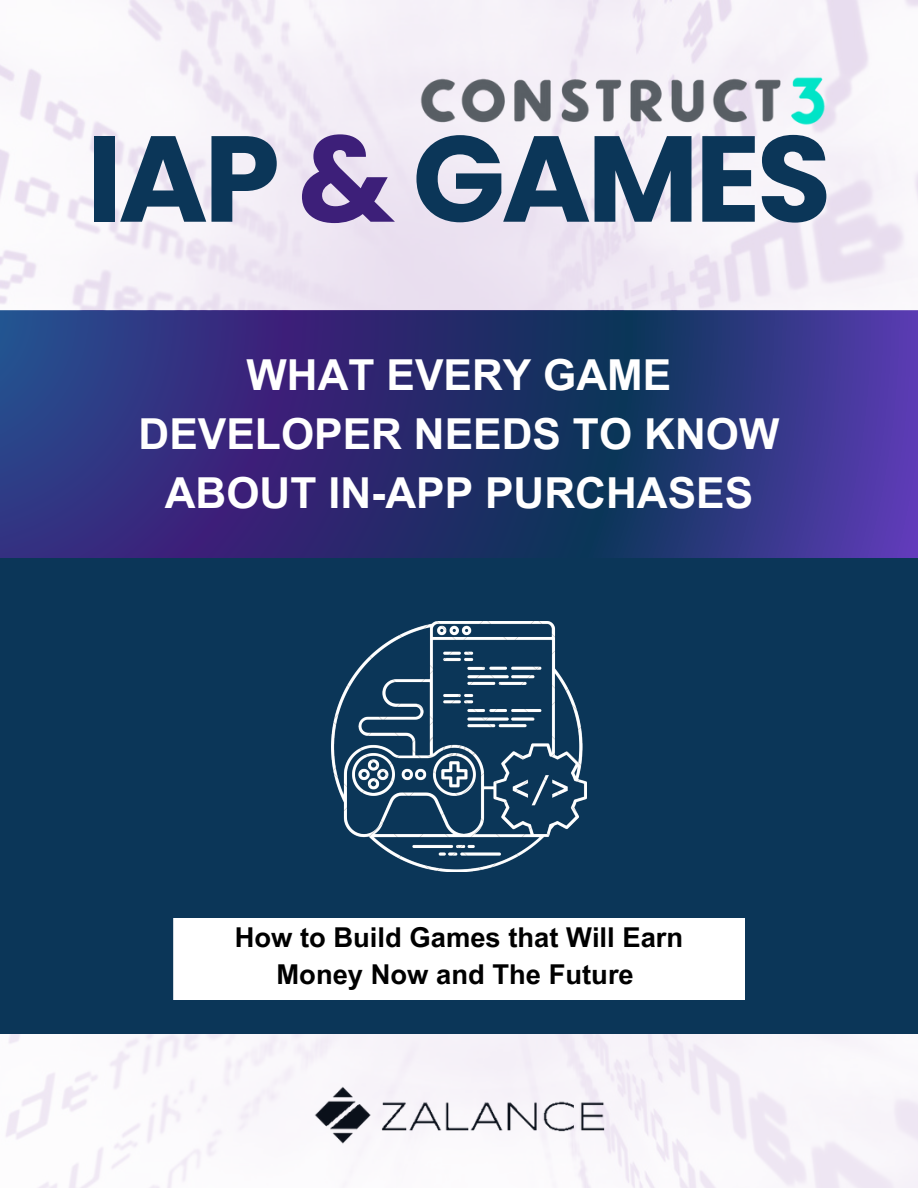
<style>
.page{position:relative;width:918px;height:1188px;background:#fff}
.page>*{position:absolute;margin:0;border:0;box-sizing:border-box;transform-origin:0 0}
.t1{font:700 121.95px "Poppins";letter-spacing:-.035em;color:#0b3658}
.t2{font:700 42.75px/59.2px "Arial MT Pro";color:#fff;text-align:center}
.t3{font:700 27.3px/37.2px "Arial MT Pro";color:#000;text-align:center}
.s1{color:#3d1f79}
</style>
<div class="page">
<img style="left:0;top:1033px;width:918px;height:155px">
<svg style="left:0;top:311px;width:918px;height:248px;background:#2c3179"></svg>
<img style="left:308px;top:1087px;width:303px;height:57px">
<div style="left:0;top:559px;width:918px;height:474px;background:#0b3658"></div>
<img style="left:332px;top:622px;width:254px;height:250px">
<svg style="left:173px;top:918px;width:572px;height:81px"></svg>
<img style="left:418px;top:58px;width:409px;height:110px">
<p class="t1" style="left:86px;top:94px;width:747px">IAP <span class="s1">&amp;</span> GAMES</p>
<p class="t2" style="left:139px;top:350px;width:642px">WHAT EVERY GAME<br>DEVELOPER NEEDS TO KNOW<br>ABOUT IN-APP PURCHASES</p>
<p class="t3" style="left:235px;top:922px;width:450px">How to Build Games that Will Earn<br>Money Now and The Future</p>
</div>
